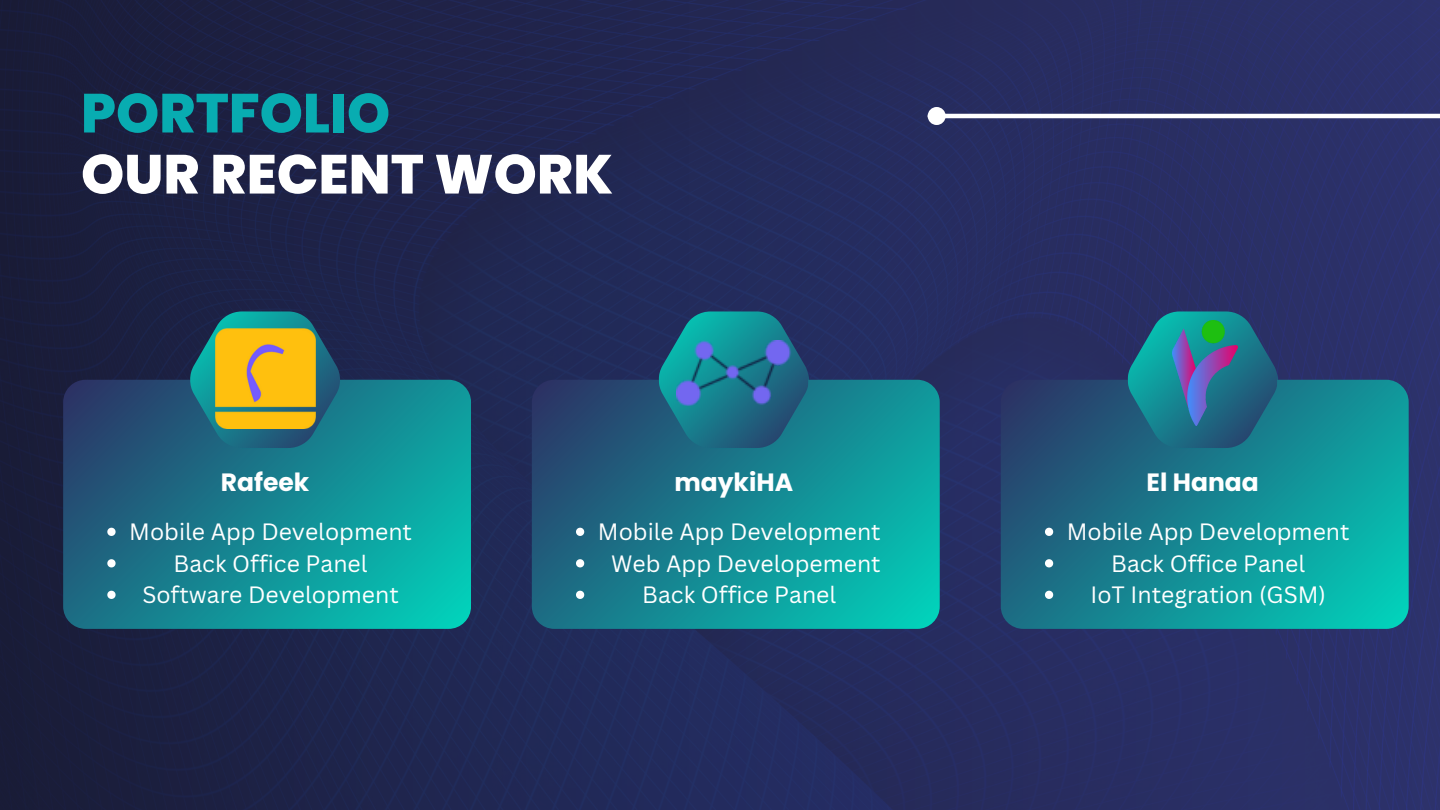
<style>
.page{position:relative;width:1440px;height:810px;background:#fff}
.page>*{position:absolute;margin:0;border:0;box-sizing:border-box;transform-origin:0 0}
.t1{font:800 55px "Poppins";color:#fff}
.t2{font:800 55px "Poppins";color:#08acb1}
.t3{font:700 25px "Poppins";color:#fff}
.t4{font:23px "Canva Sans";color:#fff}
</style>
<div class="page">
<img style="left:0;top:0;width:1440px;height:810px">
<hr style="left:945px;top:114px;width:495px;height:4px;background:#fff">
<div style="left:930px;top:109px;width:13px;height:14px;background:#fff;border-radius:50%"></div>
<div style="left:928px;top:107px;width:18px;height:18px;border:4px solid #fff;border-radius:50%"></div>
<svg style="left:63px;top:380px;width:408px;height:249px;background:#158490"></svg>
<svg style="left:189px;top:311px;width:152px;height:137px;background:#1e6979"></svg>
<img style="left:215px;top:329px;width:100px;height:99px">
<svg style="left:107px;top:528px;width:9px;height:8px"></svg>
<svg style="left:107px;top:559px;width:9px;height:8px"></svg>
<svg style="left:107px;top:591px;width:9px;height:8px"></svg>
<svg style="left:532px;top:380px;width:408px;height:249px;background:#158490"></svg>
<svg style="left:657px;top:311px;width:153px;height:137px;background:#1a6c83"></svg>
<svg style="left:576px;top:528px;width:8px;height:8px"></svg>
<svg style="left:576px;top:559px;width:8px;height:8px"></svg>
<svg style="left:576px;top:591px;width:8px;height:8px"></svg>
<img style="left:676px;top:341px;width:119px;height:64px">
<svg style="left:1001px;top:380px;width:408px;height:249px;background:#158490"></svg>
<svg style="left:1126px;top:311px;width:153px;height:137px;background:#1b6e85"></svg>
<svg style="left:1045px;top:528px;width:8px;height:8px"></svg>
<svg style="left:1045px;top:559px;width:8px;height:8px"></svg>
<svg style="left:1045px;top:591px;width:8px;height:8px"></svg>
<img style="left:1172px;top:321px;width:65px;height:104px">
<p class="t2" style="left:81px;top:75px;width:311px">PORTFOLIO</p>
<p class="t1" style="left:81px;top:136px;width:534px">OUR RECENT WORK</p>
<p class="t3" style="left:221px;top:465px;width:90px">Rafeek</p>
<p class="t4" style="left:129px;top:516px;width:284px">Mobile App Development</p>
<p class="t4" style="left:174px;top:547px;width:195px">Back Office Panel</p>
<p class="t4" style="left:142px;top:579px;width:258px">Software Development</p>
<p class="t3" style="left:674px;top:465px;width:120px">maykiHA</p>
<p class="t4" style="left:598px;top:516px;width:284px">Mobile App Development</p>
<p class="t4" style="left:611px;top:547px;width:271px">Web App Developement</p>
<p class="t4" style="left:642px;top:579px;width:195px">Back Office Panel</p>
<p class="t3" style="left:1147px;top:465px;width:114px">El Hanaa</p>
<p class="t4" style="left:1067px;top:516px;width:284px">Mobile App Development</p>
<p class="t4" style="left:1111px;top:547px;width:195px">Back Office Panel</p>
<p class="t4" style="left:1090px;top:579px;width:237px">IoT Integration (GSM)</p>
</div>
